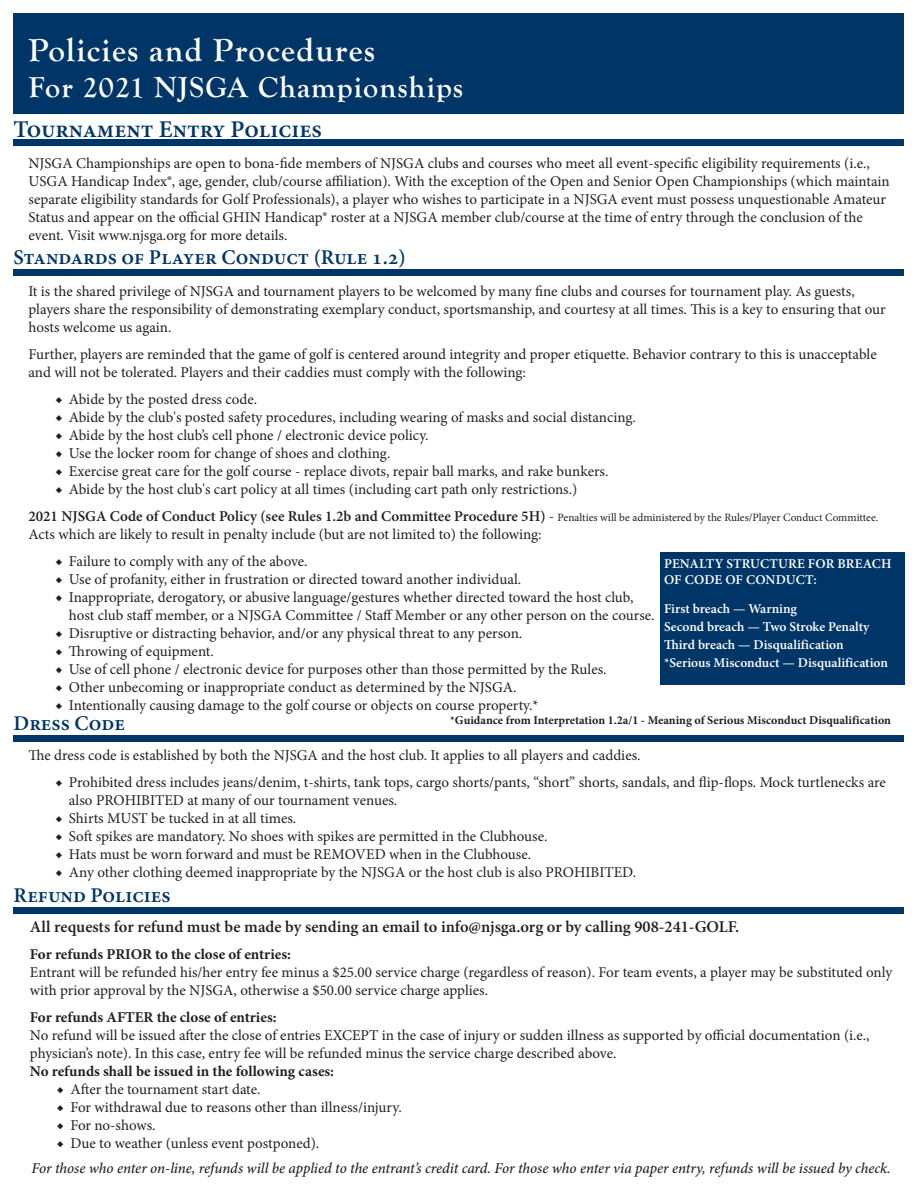
<style>
.page{position:relative;width:918px;height:1188px;background:#fff}
.page>*{position:absolute;margin:0;border:0;box-sizing:border-box;transform-origin:0 0}
.t1{font:700 33px "Goudy Old Style T";letter-spacing:.04em;color:#fff}
.t2{font:700 30px "Goudy Old Style T";letter-spacing:.04em;color:#fff}
.t3{font:600 24px "Minion Pro";color:#003667}
.t4{font:600 21px "Minion Pro";color:#003667}
.t5{font:600 16.5px "Minion Pro";color:#231f20}
.t6{font:15px/18px "Minion Pro";letter-spacing:-.005em;color:#231f20}
.t7{font:600 15px "Minion Pro";color:#231f20}
.t8{font:italic 500 15px "Minion Pro";letter-spacing:-.005em;color:#231f20}
.t9{font:700 15px "Minion Pro";color:#231f20}
.t10{font:600 13.5px "Minion Pro";color:#fff}
.t11{font:700 12px "Minion Pro";color:#231f20}
.s1{font-weight:400}
.s2{font-weight:400;font-size:11.25px}
</style>
<div class="page">
<div style="left:14px;top:14px;width:890px;height:100px;background:#003667"></div>
<div style="left:14px;top:140px;width:890px;height:6px;background:#003667"></div>
<div style="left:14px;top:269px;width:890px;height:7px;background:#003667"></div>
<div style="left:14px;top:735px;width:890px;height:7px;background:#003667"></div>
<div style="left:14px;top:907px;width:890px;height:7px;background:#003667"></div>
<div style="left:660px;top:552px;width:244px;height:133px;background:#003667"></div>
<p class="t1" style="left:28px;top:31px;width:348px">Policies and Procedures</p>
<p class="t2" style="left:28px;top:70px;width:436px">For 2021 NJSGA Championships</p>
<p class="t3" style="left:14px;top:113px;width:310px">Tournament Entry Policies</p>
<p class="t6" style="left:28px;top:154px;width:863px">NJSGA Championships are open to bona-fide members of NJSGA clubs and courses who meet all event-specific eligibility requirements (i.e., USGA Handicap Index®, age, gender, club/course affiliation). With the exception of the Open and Senior Open Championships (which maintain separate eligibility standards for Golf Professionals), a player who wishes to participate in a NJSGA event must possess unquestionable Amateur Status and appear on the official GHIN Handicap® roster at a NJSGA member club/course at the time of entry through the conclusion of the event. Visit www.njsga.org for more details.</p>
<p class="t4" style="left:14px;top:243px;width:394px">Standards of Player Conduct (Rule 1.2)</p>
<p class="t6" style="left:28px;top:282px;width:859px">It is the shared privilege of NJSGA and tournament players to be welcomed by many fine clubs and courses for tournament play. As guests, players share the responsibility of demonstrating exemplary conduct, sportsmanship, and courtesy at all times. This is a key to ensuring that our hosts welcome us again.</p>
<p class="t6" style="left:28px;top:345px;width:850px">Further, players are reminded that the game of golf is centered around integrity and proper etiquette. Behavior contrary to this is unacceptable and will not be tolerated. Players and their caddies must comply with the following:</p>
<p class="t6" style="left:55px;top:390px;width:203px">◆ Abide by the posted dress code.</p>
<p class="t6" style="left:55px;top:408px;width:582px">◆ Abide by the club's posted safety procedures, including wearing of masks and social distancing.</p>
<p class="t6" style="left:55px;top:426px;width:375px">◆ Abide by the host club’s cell phone / electronic device policy.</p>
<p class="t6" style="left:55px;top:444px;width:337px">◆ Use the locker room for change of shoes and clothing.</p>
<p class="t6" style="left:55px;top:462px;width:554px">◆ Exercise great care for the golf course - replace divots, repair ball marks, and rake bunkers.</p>
<p class="t6" style="left:55px;top:480px;width:523px">◆ Abide by the host club's cart policy at all times (including cart path only restrictions.)</p>
<p class="t7" style="left:28px;top:506px;width:851px">2021 NJSGA Code of Conduct Policy (see Rules 1.2b and Committee Procedure 5H) <span class="s1">-</span> <span class="s2">Penalties will be administered by the Rules/Player Conduct Committee.</span></p>
<p class="t6" style="left:28px;top:525px;width:515px">Acts which are likely to result in penalty include (but are not limited to) the following:</p>
<p class="t6" style="left:55px;top:552px;width:254px">◆ Failure to comply with any of the above.</p>
<p class="t6" style="left:55px;top:570px;width:467px">◆ Use of profanity, either in frustration or directed toward another individual.</p>
<p class="t6" style="left:69px;top:588px;width:587px;text-indent:-14px">◆ Inappropriate, derogatory, or abusive language/gestures whether directed toward the host club, host club staff member, or a NJSGA Committee / Staff Member or any other person on the course.</p>
<p class="t6" style="left:55px;top:624px;width:468px">◆ Disruptive or distracting behavior, and/or any physical threat to any person.</p>
<p class="t6" style="left:55px;top:642px;width:160px">◆ Throwing of equipment.</p>
<p class="t6" style="left:55px;top:660px;width:553px">◆ Use of cell phone / electronic device for purposes other than those permitted by the Rules.</p>
<p class="t6" style="left:55px;top:678px;width:463px">◆ Other unbecoming or inappropriate conduct as determined by the NJSGA.</p>
<p class="t6" style="left:55px;top:696px;width:485px">◆ Intentionally causing damage to the golf course or objects on course property.*</p>
<p class="t4" style="left:14px;top:709px;width:113px">Dress Code</p>
<p class="t11" style="left:450px;top:712px;width:442px">*Guidance from Interpretation 1.2a/1 - Meaning of Serious Misconduct Disqualification</p>
<p class="t6" style="left:28px;top:746px;width:614px">The dress code is established by both the NJSGA and the host club. It applies to all players and caddies.</p>
<p class="t6" style="left:69px;top:773px;width:818px;text-indent:-14px">◆ Prohibited dress includes jeans/denim, t-shirts, tank tops, cargo shorts/pants, “short” shorts, sandals, and flip-flops. Mock turtlenecks are also PROHIBITED at many of our tournament venues.</p>
<p class="t6" style="left:55px;top:809px;width:242px">◆ Shirts MUST be tucked in at all times.</p>
<p class="t6" style="left:55px;top:827px;width:494px">◆ Soft spikes are mandatory. No shoes with spikes are permitted in the Clubhouse.</p>
<p class="t6" style="left:55px;top:845px;width:477px">◆ Hats must be worn forward and must be REMOVED when in the Clubhouse.</p>
<p class="t6" style="left:55px;top:863px;width:582px">◆ Any other clothing deemed inappropriate by the NJSGA or the host club is also PROHIBITED.</p>
<p class="t4" style="left:14px;top:881px;width:159px">Refund Policies</p>
<p class="t5" style="left:30px;top:915px;width:711px">All requests for refund must be made by sending an email to info@njsga.org or by calling 908-241-GOLF.</p>
<p class="t9" style="left:30px;top:944px;width:263px">For refunds PRIOR to the close of entries:</p>
<p class="t6" style="left:30px;top:963px;width:864px">Entrant will be refunded his/her entry fee minus a $25.00 service charge (regardless of reason). For team events, a player may be substituted only with prior approval by the NJSGA, otherwise a $50.00 service charge applies.</p>
<p class="t9" style="left:30px;top:1007px;width:248px">For refunds AFTER the close of entries:</p>
<p class="t6" style="left:30px;top:1026px;width:841px">No refund will be issued after the close of entries EXCEPT in the case of injury or sudden illness as supported by official documentation (i.e., physician’s note). In this case, entry fee will be refunded minus the service charge described above.</p>
<p class="t9" style="left:30px;top:1061px;width:306px">No refunds shall be issued in the following cases:</p>
<p class="t6" style="left:57px;top:1080px;width:205px">◆ After the tournament start date.</p>
<p class="t6" style="left:57px;top:1098px;width:346px">◆ For withdrawal due to reasons other than illness/injury.</p>
<p class="t6" style="left:57px;top:1116px;width:100px">◆ For no-shows.</p>
<p class="t6" style="left:57px;top:1134px;width:264px">◆ Due to weather (unless event postponed).</p>
<p class="t8" style="left:32px;top:1158px;width:861px">For those who enter on-line, refunds will be applied to the entrant’s credit card. For those who enter via paper entry, refunds will be issued by check.</p>
<p class="t10" style="left:664px;top:554px;width:229px">PENALTY STRUCTURE FOR BREACH</p>
<p class="t10" style="left:664px;top:571px;width:154px">OF CODE OF CONDUCT:</p>
<p class="t10" style="left:664px;top:599px;width:135px">First breach — Warning</p>
<p class="t10" style="left:664px;top:617px;width:207px">Second breach — Two Stroke Penalty</p>
<p class="t10" style="left:664px;top:635px;width:181px">Third breach — Disqualification</p>
<p class="t10" style="left:664px;top:653px;width:226px">*Serious Misconduct — Disqualification</p>
</div>
